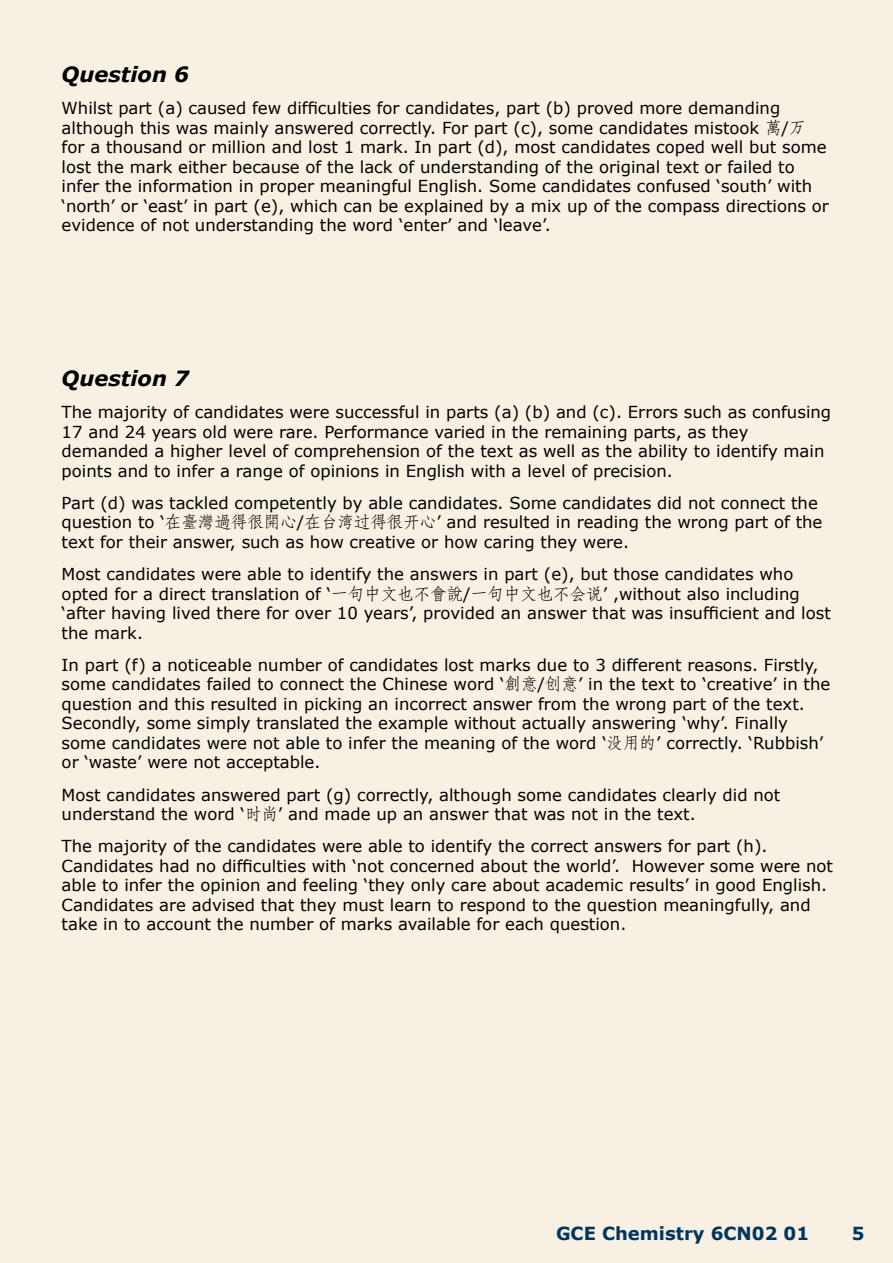
<style>
.page{position:relative;width:893px;height:1263px;background:#f8f0e2}
.page>*{position:absolute;margin:0;border:0;box-sizing:border-box;transform-origin:0 0}
.t1{font:italic 700 21px "Verdana";color:#000}
.t2{font:700 18px "Verdana";color:#00355f}
.t3{font:16.5px/19.5px "Verdana";color:#000}
.s1{font-family:"Adobe Fangsong Std"}
</style>
<div class="page">
<p class="t1" style="left:62px;top:61px;width:129px">Question 6</p>
<p class="t3" style="left:62px;top:98px;width:769px">Whilst part (a) caused few difficulties for candidates, part (b) proved more demanding although this was mainly answered correctly. For part (c), some candidates mistook <span class="s1">萬</span>/<span class="s1">万</span>for a thousand or million and lost 1 mark. In part (d), most candidates coped well but some lost the mark either because of the lack of understanding of the original text or failed to infer the information in proper meaningful English. Some candidates confused ‘south’ with ‘north’ or ‘east’ in part (e), which can be explained by a mix up of the compass directions or evidence of not understanding the word ‘enter’ and ‘leave’.</p>
<p class="t1" style="left:62px;top:365px;width:129px">Question 7</p>
<p class="t3" style="left:62px;top:402px;width:771px">The majority of candidates were successful in parts (a) (b) and (c). Errors such as confusing 17 and 24 years old were rare. Performance varied in the remaining parts, as they demanded a higher level of comprehension of the text as well as the ability to identify main points and to infer a range of opinions in English with a level of precision.</p>
<p class="t3" style="left:62px;top:492px;width:762px">Part (d) was tackled competently by able candidates. Some candidates did not connect the question to ‘<span class="s1">在臺灣過得很開心</span>/<span class="s1">在台湾过得很开心</span>’ and resulted in reading the wrong part of the text for their answer, such as how creative or how caring they were.</p>
<p class="t3" style="left:62px;top:564px;width:771px">Most candidates were able to identify the answers in part (e), but those candidates who opted for a direct translation of ‘<span class="s1">一句中文也不會說</span>/<span class="s1">一句中文也不会说</span>’ ,without also including ‘after having lived there for over 10 years’, provided an answer that was insufficient and lost the mark.</p>
<p class="t3" style="left:62px;top:655px;width:770px">In part (f) a noticeable number of candidates lost marks due to 3 different reasons. Firstly, some candidates failed to connect the Chinese word ‘<span class="s1">創意</span>/<span class="s1">创意</span>’ in the text to ‘creative’ in the question and this resulted in picking an incorrect answer from the wrong part of the text.<br>Secondly, some simply translated the example without actually answering ‘why’. Finally some candidates were not able to infer the meaning of the word ‘<span class="s1">没用的</span>’ correctly. ‘Rubbish’ or ‘waste’ were not acceptable.</p>
<p class="t3" style="left:62px;top:784px;width:720px">Most candidates answered part (g) correctly, although some candidates clearly did not understand the word ‘<span class="s1">时尚</span>’ and made up an answer that was not in the text.</p>
<p class="t3" style="left:62px;top:836px;width:773px">The majority of the candidates were able to identify the correct answers for part (h).<br>Candidates had no difficulties with ‘not concerned about the world’. However some were not able to infer the opinion and feeling ‘they only care about academic results’ in good English.<br>Candidates are advised that they must learn to respond to the question meaningfully, and take in to account the number of marks available for each question.</p>
<p class="t2" style="left:556px;top:1222px;width:255px">GCE Chemistry 6CN02 01</p>
<p class="t2" style="left:852px;top:1222px;width:14px">5</p>
</div>
